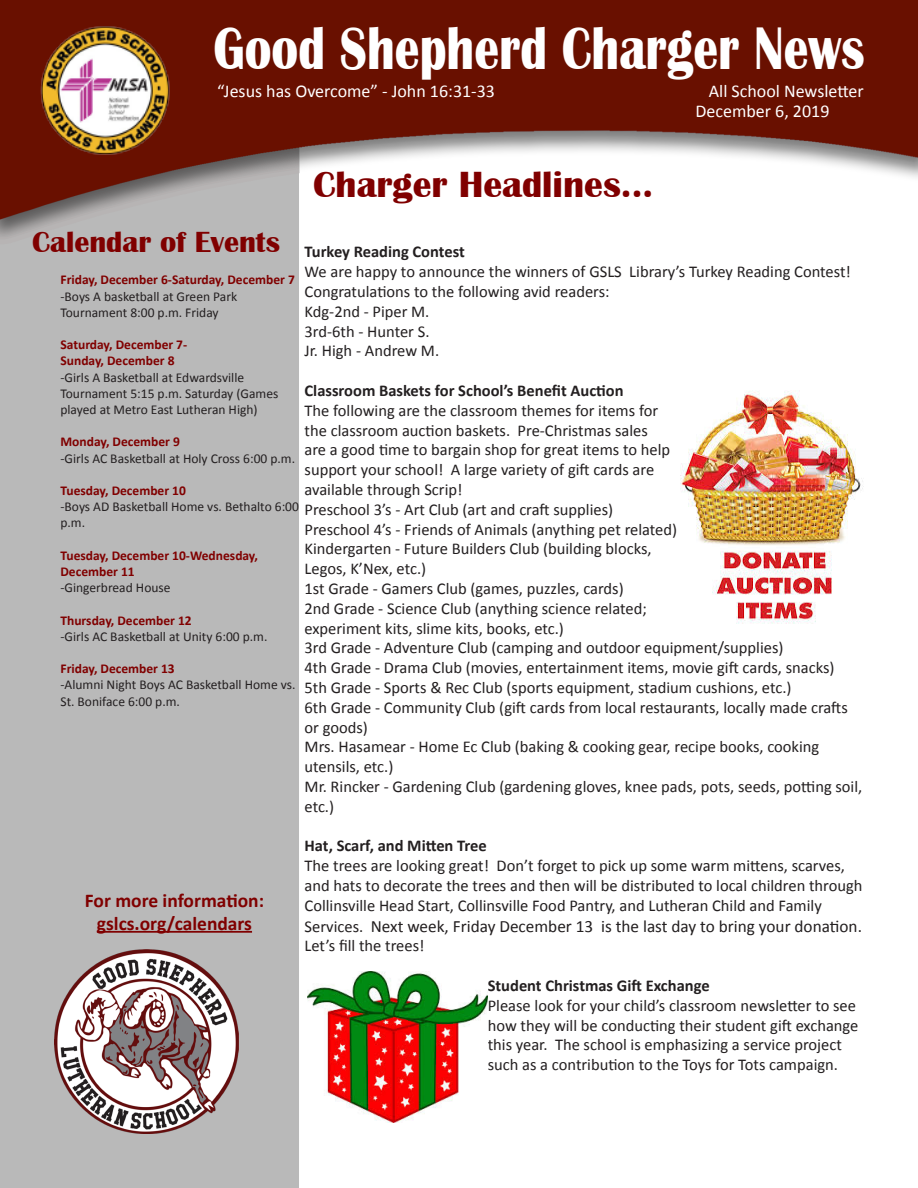
<style>
.page{position:relative;width:918px;height:1188px;background:#fff}
.page>*{position:absolute;margin:0;border:0;box-sizing:border-box;transform-origin:0 0}
.t1{font:700 61.8px "Britannic";color:#fff;scale:.8 1}
.t2{font:700 37.5px "Britannic";color:#800000}
.t3{font:700 30px "Britannic";color:#800000}
.t4{font:700 19.5px "Calibri";color:#800000}
.t5{font:18px "Calibri";color:#fff}
.t6{font:17.25px "Calibri";color:#231f20}
.t7{font:16.5px/19.8px "Calibri";color:#231f20}
.t8{font:700 16.5px "Calibri";color:#231f20}
.t9{font:13.5px/16.2px "Calibri";color:#231f20}
.t10{font:700 13.5px/16.2px "Calibri";color:#800000}
.s1{font-size:16.5px}
</style>
<div class="page">
<img style="left:0;top:1px;width:918px;height:1187px">
<img style="left:40px;top:25px;width:132px;height:129px">
<hr style="left:97px;top:931px;width:155px;height:2px;background:#800000">
<img style="left:54px;top:949px;width:185px;height:185px">
<img style="left:681px;top:383px;width:183px;height:247px">
<img style="left:308px;top:972px;width:180px;height:151px">
<p class="t1" style="left:214px;top:13px;width:815px">Good Shepherd Charger News</p>
<p class="t5" style="left:696px;top:100px;width:135px">December 6, 2019</p>
<p class="t5" style="left:709px;top:80px;width:156px">All School Newsletter</p>
<p class="t5" style="left:217px;top:80px;width:279px">“Jesus has Overcome” - John 16:31-33</p>
<p class="t2" style="left:313px;top:163px;width:341px">Charger Headlines...</p>
<p class="t3" style="left:32px;top:225px;width:249px">Calendar of Events</p>
<p class="t8" style="left:305px;top:241px;width:162px">Turkey Reading Contest</p>
<p class="t7" style="left:305px;top:262px;width:548px">We are happy to announce the winners of GSLS Library’s Turkey Reading Contest!<br>Congratulations to the following avid readers:</p>
<p class="t7" style="left:305px;top:302px;width:126px">Kdg-2nd - Piper M.</p>
<p class="t7" style="left:305px;top:321px;width:126px">3rd-6th - Hunter S.</p>
<p class="t7" style="left:305px;top:341px;width:136px">Jr. High - Andrew M.</p>
<p class="t8" style="left:305px;top:380px;width:321px">Classroom Baskets for School’s Benefit Auction</p>
<p class="t7" style="left:305px;top:401px;width:367px">The following are the classroom themes for items for the classroom auction baskets. Pre-Christmas sales are a good time to bargain shop for great items to help support your school! A large variety of gift cards are available through Scrip!</p>
<p class="t7" style="left:305px;top:500px;width:310px">Preschool 3’s - Art Club (art and craft supplies)</p>
<p class="t7" style="left:305px;top:519px;width:374px">Preschool 4’s - Friends of Animals (anything pet related)</p>
<p class="t7" style="left:305px;top:539px;width:349px">Kindergarten - Future Builders Club (building blocks,<br>Legos, K’Nex, etc.)</p>
<p class="t7" style="left:305px;top:579px;width:321px">1st Grade - Gamers Club (games, puzzles, cards)</p>
<p class="t7" style="left:305px;top:599px;width:344px">2nd Grade - Science Club (anything science related; experiment kits, slime kits, books, etc.)</p>
<p class="t7" style="left:305px;top:638px;width:480px">3rd Grade - Adventure Club (camping and outdoor equipment/supplies)</p>
<p class="t7" style="left:305px;top:658px;width:532px">4th Grade - Drama Club (movies, entertainment items, movie gift cards, snacks)</p>
<p class="t7" style="left:305px;top:678px;width:488px">5th Grade - Sports &amp; Rec Club (sports equipment, stadium cushions, etc.)</p>
<p class="t7" style="left:305px;top:698px;width:545px">6th Grade - Community Club (gift cards from local restaurants, locally made crafts or goods)</p>
<p class="t7" style="left:305px;top:737px;width:516px">Mrs. Hasamear - Home Ec Club (baking &amp; cooking gear, recipe books, cooking utensils, etc.)</p>
<p class="t7" style="left:305px;top:777px;width:559px">Mr. Rincker - Gardening Club (gardening gloves, knee pads, pots, seeds, potting soil, etc.)</p>
<p class="t8" style="left:305px;top:835px;width:184px">Hat, Scarf, and Mitten Tree</p>
<p class="t7" style="left:305px;top:856px;width:559px">The trees are looking great! Don’t forget to pick up some warm mittens, scarves, and hats to decorate the trees and then will be distributed to local children through<br>Collinsville Head Start, Collinsville Food Pantry, and Lutheran Child and Family</p>
<p class="t6" style="left:305px;top:915px;width:559px"><span class="s1">Services.</span> Next week, Friday December 13 is the last day to bring your donation.</p>
<p class="t7" style="left:305px;top:936px;width:121px">Let’s fill the trees!</p>
<p class="t8" style="left:488px;top:975px;width:223px">Student Christmas Gift Exchange</p>
<p class="t7" style="left:488px;top:995px;width:372px">Please look for your child’s classroom newsletter to see how they will be conducting their student gift exchange this year. The school is emphasizing a service project such as a contribution to the Toys for Tots campaign.</p>
<p class="t10" style="left:60px;top:272px;width:236px">Friday, December 6-Saturday, December 7</p>
<p class="t9" style="left:60px;top:288px;width:178px">-Boys A basketball at Green Park<br>Tournament 8:00 p.m. Friday</p>
<p class="t10" style="left:60px;top:337px;width:128px">Saturday, December 7-</p>
<p class="t10" style="left:60px;top:353px;width:116px">Sunday, December 8</p>
<p class="t9" style="left:60px;top:369px;width:219px">-Girls A Basketball at Edwardsville<br>Tournament 5:15 p.m. Saturday (Games played at Metro East Lutheran High)</p>
<p class="t10" style="left:60px;top:434px;width:121px">Monday, December 9</p>
<p class="t9" style="left:60px;top:450px;width:236px">-Girls AC Basketball at Holy Cross 6:00 p.m.</p>
<p class="t10" style="left:60px;top:482px;width:127px">Tuesday, December 10</p>
<p class="t9" style="left:60px;top:499px;width:240px">-Boys AD Basketball Home vs. Bethalto 6:00 p.m.</p>
<p class="t10" style="left:60px;top:547px;width:199px">Tuesday, December 10-Wednesday,<br>December 11</p>
<p class="t9" style="left:60px;top:580px;width:112px">-Gingerbread House</p>
<p class="t10" style="left:60px;top:612px;width:133px">Thursday, December 12</p>
<p class="t9" style="left:60px;top:628px;width:208px">-Girls AC Basketball at Unity 6:00 p.m.</p>
<p class="t10" style="left:60px;top:661px;width:116px">Friday, December 13</p>
<p class="t9" style="left:60px;top:677px;width:237px">-Alumni Night Boys AC Basketball Home vs.<br>St. Boniface 6:00 p.m.</p>
<p class="t4" style="left:85px;top:888px;width:181px">For more information:</p>
<p class="t4" style="left:97px;top:911px;width:157px">gslcs.org/calendars</p>
</div>
